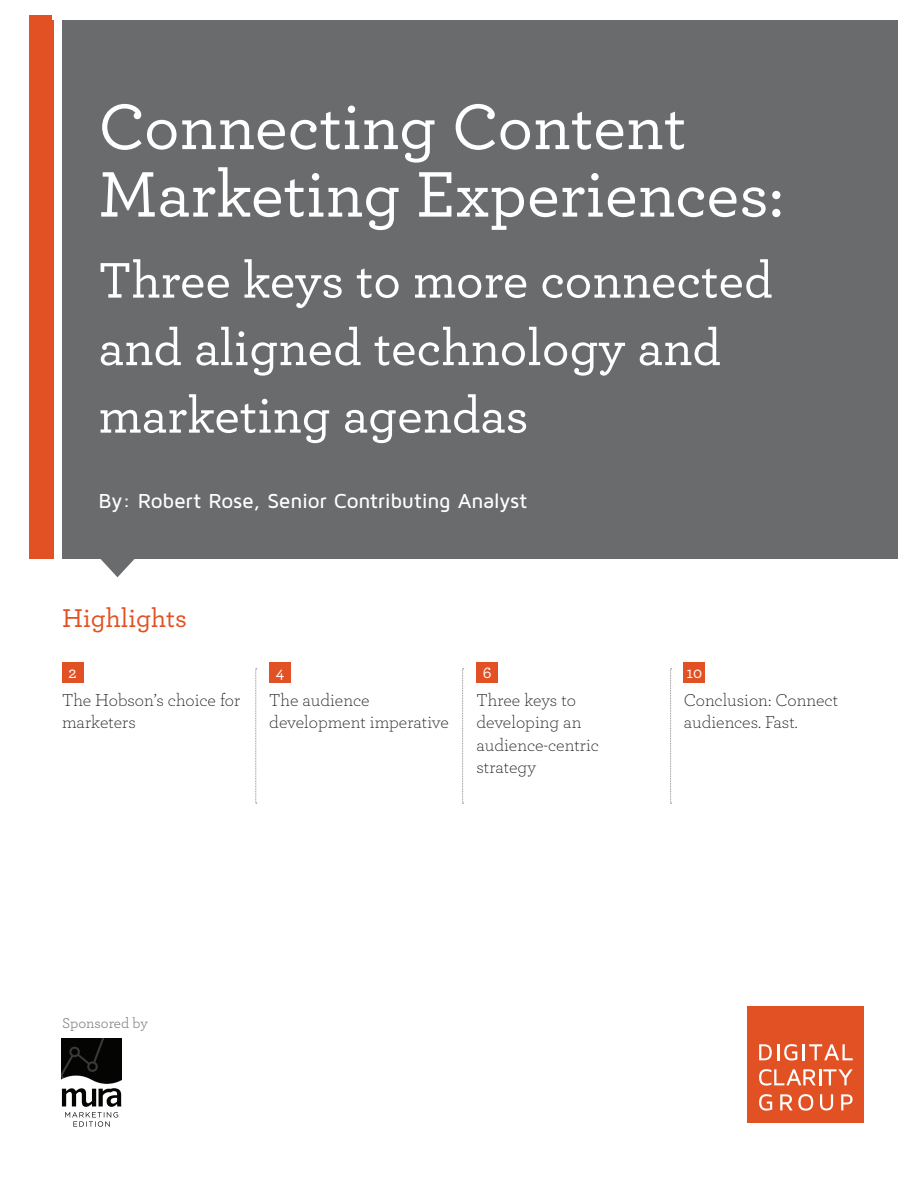
<style>
.page{position:relative;width:918px;height:1188px;background:#fff}
.page>*{position:absolute;margin:0;border:0;box-sizing:border-box;transform-origin:0 0}
.t1{font:500 67.5px/67.5px "Archer";color:#fff}
.t2{font:500 52.5px/67.5px "Archer";color:#fff}
.t3{font:500 27px "Archer";color:#e25124}
.t4{font:500 21px "Maven Pro";letter-spacing:-.015em;color:#fff}
.t5{font:300 18px/22.5px "Archer";color:#231f20}
.t6{font:500 16.5px "Archer";color:#fff}
.t7{font:15px "Archer";letter-spacing:-.005em;color:#7f8080}
</style>
<div class="page">
<div style="left:29px;top:15px;width:23px;height:129px;background:#e25124"></div>
<div style="left:62px;top:20px;width:836px;height:538px;background:#6a6b6d"></div>
<div style="left:30px;top:20px;width:24px;height:538px;background:#e25124"></div>
<svg style="left:100px;top:558px;width:35px;height:19px"></svg>
<div style="left:62px;top:662px;width:21px;height:21px;background:#e25124"></div>
<div style="left:269px;top:662px;width:22px;height:21px;background:#e25124"></div>
<div style="left:477px;top:662px;width:21px;height:21px;background:#e25124"></div>
<div style="left:684px;top:662px;width:21px;height:21px;background:#e25124"></div>
<div style="left:748px;top:1006px;width:116px;height:116px;background:#e25124"></div>
<svg style="left:759px;top:1044px;width:38px;height:17px"></svg>
<hr style="left:802px;top:1044px;width:3px;height:16px;background:#fff">
<svg style="left:809px;top:1044px;width:44px;height:16px"></svg>
<svg style="left:759px;top:1069px;width:94px;height:17px"></svg>
<svg style="left:759px;top:1094px;width:13px;height:17px"></svg>
<svg style="left:780px;top:1094px;width:33px;height:17px"></svg>
<svg style="left:820px;top:1094px;width:13px;height:17px"></svg>
<svg style="left:841px;top:1094px;width:12px;height:16px"></svg>
<svg style="left:255px;top:668px;width:2px;height:136px"></svg>
<svg style="left:462px;top:668px;width:2px;height:136px"></svg>
<svg style="left:670px;top:668px;width:2px;height:136px"></svg>
<img style="left:62px;top:1039px;width:59px;height:45px">
<svg style="left:62px;top:1088px;width:59px;height:39px"></svg>
<h1 class="t1" style="left:98px;top:89px;width:687px">Connecting Content<br>Marketing Experiences:</h1>
<h2 class="t2" style="left:98px;top:244px;width:676px">Three keys to more connected and aligned technology and marketing agendas</h2>
<p class="t4" style="left:98px;top:488px;width:431px">By: Robert Rose, Senior Contributing Analyst</p>
<h3 class="t3" style="left:62px;top:599px;width:126px">Highlights</h3>
<p class="t6" style="left:69px;top:660px;width:10px">2</p>
<p class="t5" style="left:62px;top:688px;width:180px">The Hobson’s choice for marketers</p>
<p class="t6" style="left:276px;top:660px;width:10px">4</p>
<p class="t5" style="left:269px;top:688px;width:181px">The audience development imperative</p>
<p class="t6" style="left:483px;top:660px;width:10px">6</p>
<p class="t5" style="left:477px;top:688px;width:124px">Three keys to developing an audience-centric strategy</p>
<p class="t6" style="left:686px;top:660px;width:17px">10</p>
<p class="t5" style="left:684px;top:688px;width:156px">Conclusion: Connect audiences. Fast.</p>
<p class="t7" style="left:62px;top:1013px;width:88px">Sponsored by</p>
</div>
